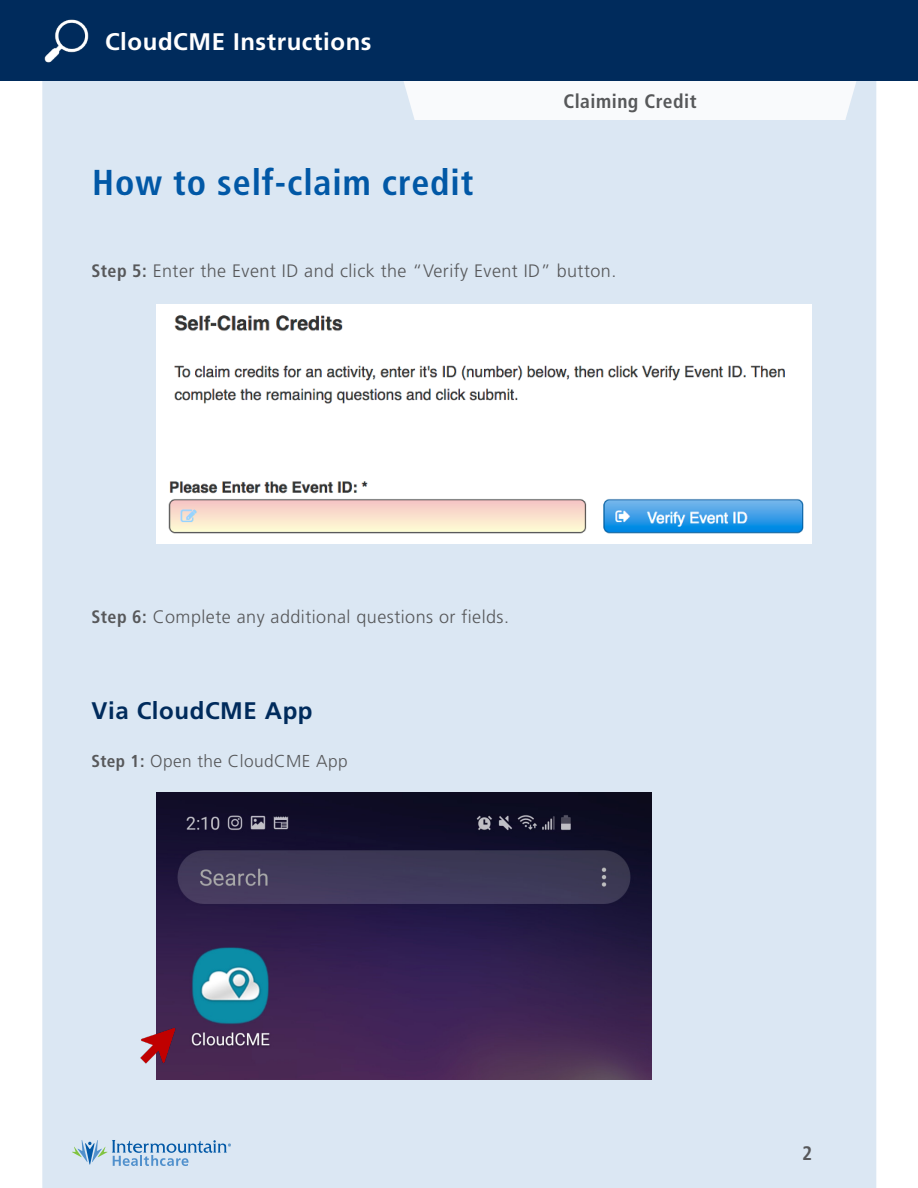
<style>
.page{position:relative;width:918px;height:1188px;background:#fff}
.page>*{position:absolute;margin:0;border:0;box-sizing:border-box;transform-origin:0 0}
.t1{font:700 condensed 36px "Frutiger LT Std";letter-spacing:.025em;color:#0158a6}
.t2{font:700 24px "Frutiger LT Std";letter-spacing:.025em;color:#fff}
.t3{font:700 24px "Frutiger LT Std";letter-spacing:.025em;color:#002b5c}
.t4{font:700 condensed 19.5px "Frutiger LT Std";letter-spacing:.025em;color:#57585a}
.t5{font:300 18px "Frutiger LT Std";letter-spacing:.025em;color:#57585a}
.t6{font:300 17.25px "Frutiger LT Std";letter-spacing:.025em;color:#57585a}
.s1{font-weight:700;font-stretch:condensed}
</style>
<div class="page">
<div style="left:42px;top:81px;width:834px;height:1107px;background:#dbe7f3"></div>
<svg style="left:404px;top:81px;width:452px;height:39px"></svg>
<div style="left:0;top:0;width:918px;height:81px;background:#002b5c"></div>
<img style="left:44px;top:19px;width:45px;height:44px">
<svg style="left:72px;top:1140px;width:159px;height:26px;background:#afcbe2"></svg>
<img style="left:156px;top:305px;width:656px;height:238px">
<img style="left:156px;top:792px;width:495px;height:288px">
<img style="left:128px;top:1016px;width:60px;height:59px">
<p class="t2" style="left:105px;top:27px;width:268px">CloudCME Instructions</p>
<p class="t1" style="left:92px;top:161px;width:383px">How to self-claim credit</p>
<p class="t4" style="left:563px;top:89px;width:135px">Claiming Credit</p>
<p class="t5" style="left:91px;top:261px;width:527px"><span class="s1">Step 5:</span> Enter the Event ID and click the “Verify Event ID” button.</p>
<p class="t5" style="left:91px;top:606px;width:419px"><span class="s1">Step 6:</span> Complete any additional questions or fields.</p>
<p class="t3" style="left:91px;top:696px;width:223px">Via CloudCME App</p>
<p class="t6" style="left:91px;top:751px;width:258px"><span class="s1">Step 1:</span> Open the CloudCME App</p>
<p class="t4" style="left:802px;top:1142px;width:12px">2</p>
</div>
